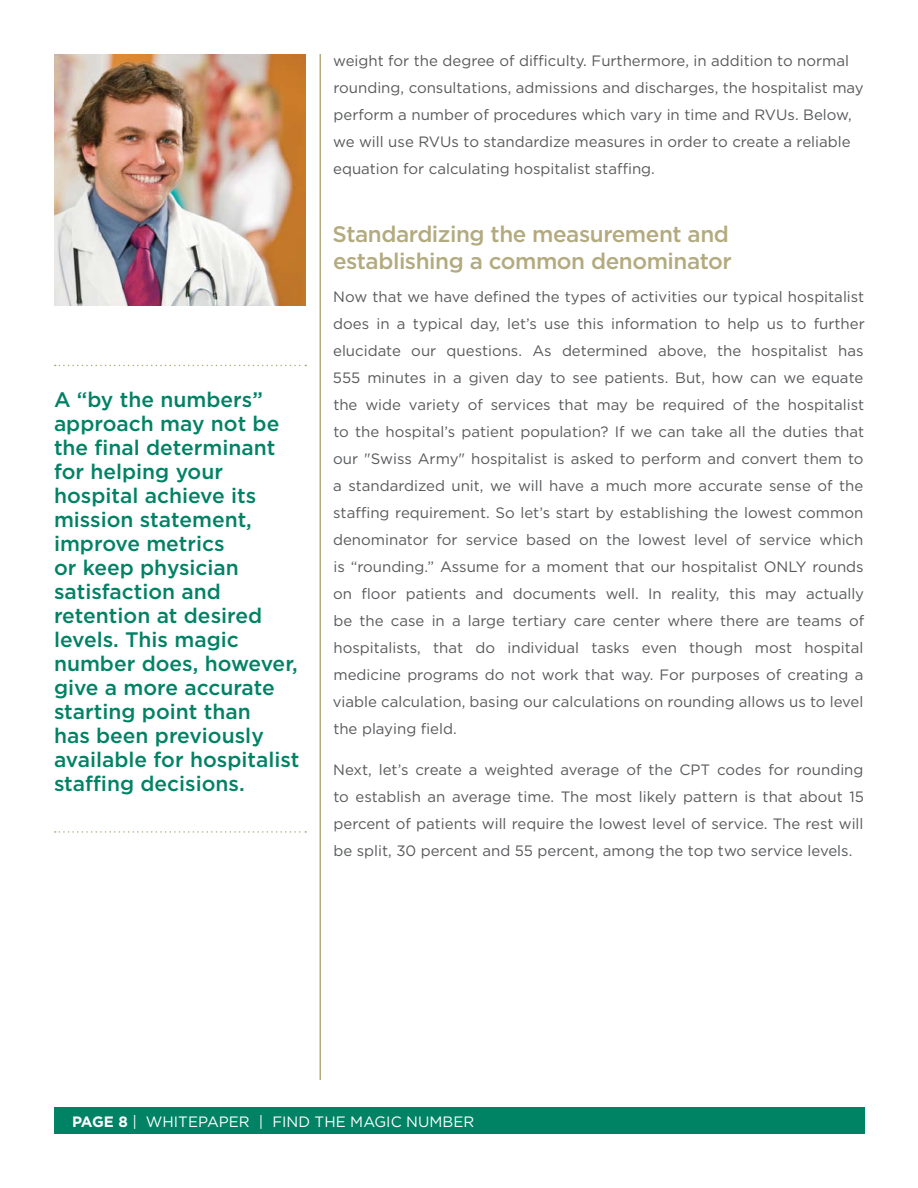
<style>
.page{position:relative;width:918px;height:1188px;background:#fff}
.page>*{position:absolute;margin:0;border:0;box-sizing:border-box;transform-origin:0 0}
.t1{font:500 22.5px/27px "Gotham";letter-spacing:-.02em;color:#b3aa7e}
.t2{font:500 21px/24px "Gotham";color:#008265}
.t3{font:15px/27px "Gotham";color:#58595b;text-align:justify}
.t4{font:15px "Gotham";color:#fff}
.s1{font-weight:700}
</style>
<div class="page">
<hr style="left:320px;top:54px;width:1px;height:1026px;background:#b3aa7e">
<div style="left:54px;top:1107px;width:810px;height:27px;background:#008265"></div>
<img style="left:54px;top:54px;width:252px;height:252px">
<svg style="left:55px;top:365px;width:251px;height:1px"></svg>
<svg style="left:55px;top:831px;width:251px;height:2px"></svg>
<p class="t2" style="left:54px;top:389px;width:247px">A “by the numbers” approach may not be the final determinant for helping your hospital achieve its mission statement, improve metrics<br>or keep physician satisfaction and retention at desired levels. This magic number does, however, give a more accurate starting point than<br>has been previously available for hospitalist staffing decisions.</p>
<p class="t3" style="left:333px;top:48px;width:532px;text-align:left">weight for the degree of difficulty. Furthermore, in addition to normal rounding, consultations, admissions and discharges, the hospitalist may perform a number of procedures which vary in time and RVUs. Below, we will use RVUs to standardize measures in order to create a reliable equation for calculating hospitalist staffing.</p>
<h1 class="t1" style="left:332px;top:222px;width:401px">Standardizing the measurement and establishing a common denominator</h1>
<p class="t3" style="left:333px;top:285px;width:533px">Now that we have defined the types of activities our typical hospitalist does in a typical day, let’s use this information to help us to further elucidate our questions. As determined above, the hospitalist has 555 minutes in a given day to see patients. But, how can we equate the wide variety of services that may be required of the hospitalist to the hospital’s patient population? If we can take all the duties that our "Swiss Army" hospitalist is asked to perform and convert them to a standardized unit, we will have a much more accurate sense of the staffing requirement. So let’s start by establishing the lowest common denominator for service based on the lowest level of service which is “rounding.” Assume for a moment that our hospitalist ONLY rounds on floor patients and documents well. In reality, this may actually be the case in a large tertiary care center where there are teams of hospitalists, that do individual tasks even though most hospital medicine programs do not work that way. For purposes of creating a viable calculation, basing our calculations on rounding allows us to level the playing field.</p>
<p class="t3" style="left:333px;top:757px;width:532px">Next, let’s create a weighted average of the CPT codes for rounding to establish an average time. The most likely pattern is that about 15 percent of patients will require the lowest level of service. The rest will be split, 30 percent and 55 percent, among the top two service levels.</p>
<p class="t4" style="left:72px;top:1116px;width:404px"><span class="s1">PAGE 8</span> | WHITEPAPER | FIND THE MAGIC NUMBER</p>
</div>
